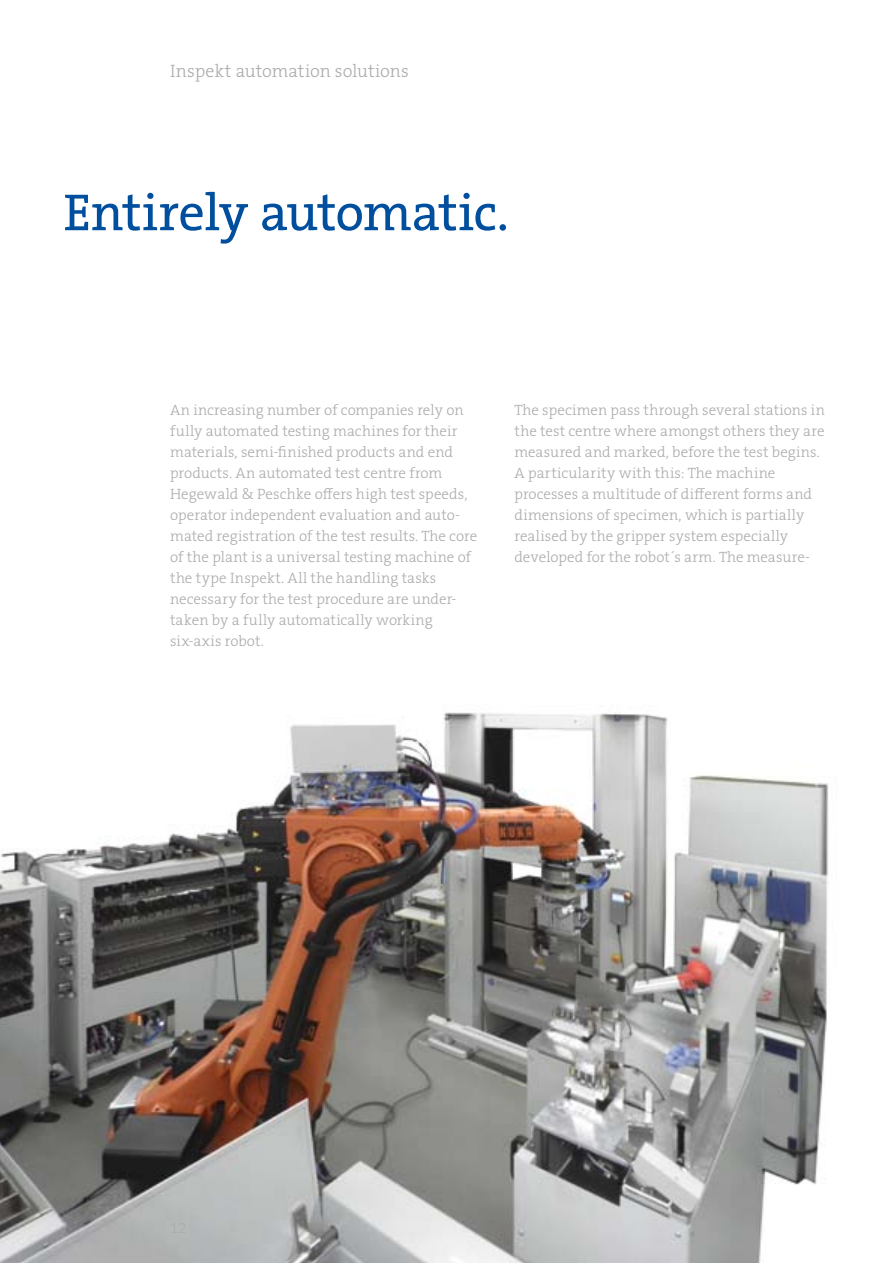
<style>
.page{position:relative;width:893px;height:1263px;background:#fff}
.page>*{position:absolute;margin:0;border:0;box-sizing:border-box;transform-origin:0 0}
.t1{font:52.5px "The Serif B W5 Plain";letter-spacing:-.02em;color:#004e9e}
.t2{font:300 18px "The Serif B W3";color:#ababac}
.t3{font:300 15px/21px "The Serif B W3";letter-spacing:.005em;color:#ababac}
</style>
<div class="page">
<img style="left:0;top:712px;width:829px;height:551px">
<p class="t2" style="left:170px;top:59px;width:240px">Inspekt automation solutions</p>
<h1 class="t1" style="left:64px;top:178px;width:447px">Entirely automatic.</h1>
<p class="t3" style="left:170px;top:400px;width:309px">An increasing number of companies rely on fully automated testing machines for their materials, semi-finished products and end products. An automated test centre from Hegewald &amp; Peschke offers high test speeds, operator independent evaluation and auto&shy;mated registration of the test results. The core of the plant is a universal testing machine of the type Inspekt. All the handling tasks necessary for the test procedure are under&shy;taken by a fully automatically working six-axis robot.</p>
<p class="t3" style="left:514px;top:400px;width:312px">The specimen pass through several stations in the test centre where amongst others they are measured and marked, before the test begins.<br>A particularity with this: The machine processes a multitude of different forms and dimensions of specimen, which is partially realised by the gripper system especially developed for the robot´s arm. The measure-</p>
</div>
